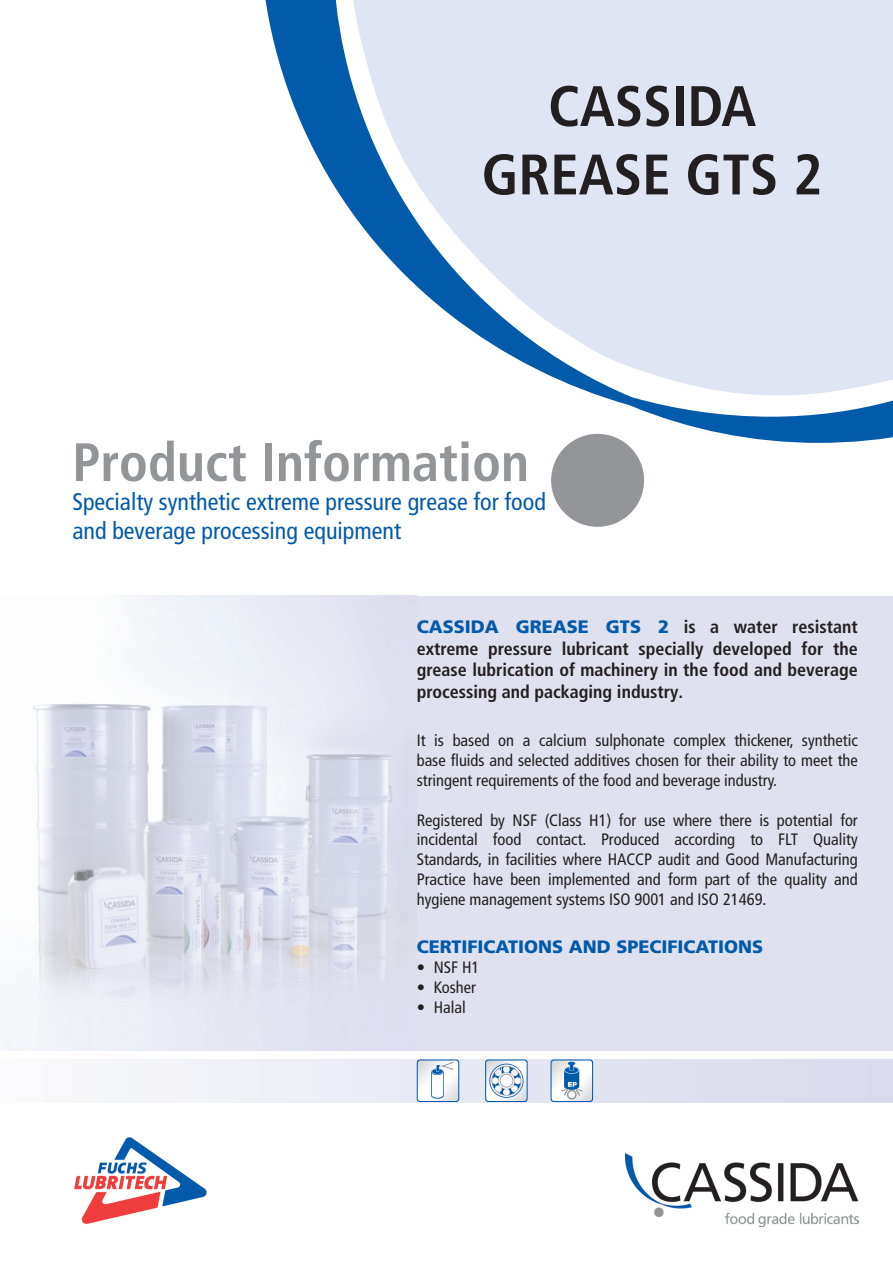
<style>
.page{position:relative;width:893px;height:1263px;background:#fff}
.page>*{position:absolute;margin:0;border:0;box-sizing:border-box;transform-origin:0 0}
.t1{font:700 condensed 57px/68.4px "Frutiger LT Com";color:#231f20;text-align:center}
.t2{font:700 condensed 54px "Frutiger LT Com";color:#939598}
.t3{font:condensed 24px/28.8px "Frutiger LT Com";color:#015aaa}
.t4{font:700 condensed 18px/21.6px "Frutiger LT Com";color:#231f20;text-align:justify}
.t5{font:900 18px "Frutiger LT Com";color:#015aaa}
.t6{font:condensed 16.5px/19.8px "Frutiger LT Com";color:#231f20;text-align:justify}
.s1{font-weight:900;font-stretch:normal;color:#015aaa}
</style>
<div class="page">
<svg style="left:128px;top:1059px;width:765px;height:43px"></svg>
<div style="left:551px;top:434px;width:93px;height:93px;background:#939598;border-radius:50%"></div>
<svg style="left:265px;top:0;width:628px;height:443px"></svg>
<svg style="left:345px;top:0;width:548px;height:399px;fill:#e0e5f3"></svg>
<div style="left:0;top:596px;width:893px;height:454px;background:#e0e1ee"></div>
<img style="left:0;top:596px;width:416px;height:454px">
<svg style="left:551px;top:1059px;width:42px;height:43px"></svg>
<svg style="left:485px;top:1059px;width:43px;height:43px"></svg>
<svg style="left:417px;top:1059px;width:42px;height:43px"></svg>
<img style="left:625px;top:1153px;width:234px;height:74px">
<img style="left:74px;top:1137px;width:133px;height:87px">
<h1 class="t1" style="left:482px;top:72px;width:343px">CASSIDA<br>GREASE GTS 2</h1>
<h2 class="t2" style="left:72px;top:430px;width:458px">Product Information</h2>
<h3 class="t3" style="left:72px;top:487px;width:475px">Specialty synthetic extreme pressure grease for food and beverage processing equipment</h3>
<p class="t4" style="left:417px;top:616px;width:443px"><span class="s1">CASSIDA GREASE GTS 2</span> is a water resistant extreme pressure lubricant specially developed for the grease lubrication of machinery in the food and beverage processing and packaging industry.</p>
<p class="t6" style="left:417px;top:731px;width:443px">It is based on a calcium sulphonate complex thickener, synthetic base fluids and selected additives chosen for their ability to meet the stringent requirements of the food and beverage industry.</p>
<p class="t6" style="left:417px;top:810px;width:443px">Registered by NSF (Class H1) for use where there is potential for incidental food contact. Produced according to FLT Quality Standards, in facilities where HACCP audit and Good Manufacturing Practice have been implemented and form part of the quality and hygiene management systems ISO 9001 and ISO 21469.</p>
<p class="t5" style="left:417px;top:936px;width:348px">CERTIFICATIONS AND SPECIFICATIONS</p>
<p class="t6" style="left:417px;top:957px;width:64px">• NSF H1</p>
<p class="t6" style="left:417px;top:977px;width:61px">• Kosher</p>
<p class="t6" style="left:417px;top:997px;width:51px">• Halal</p>
</div>
